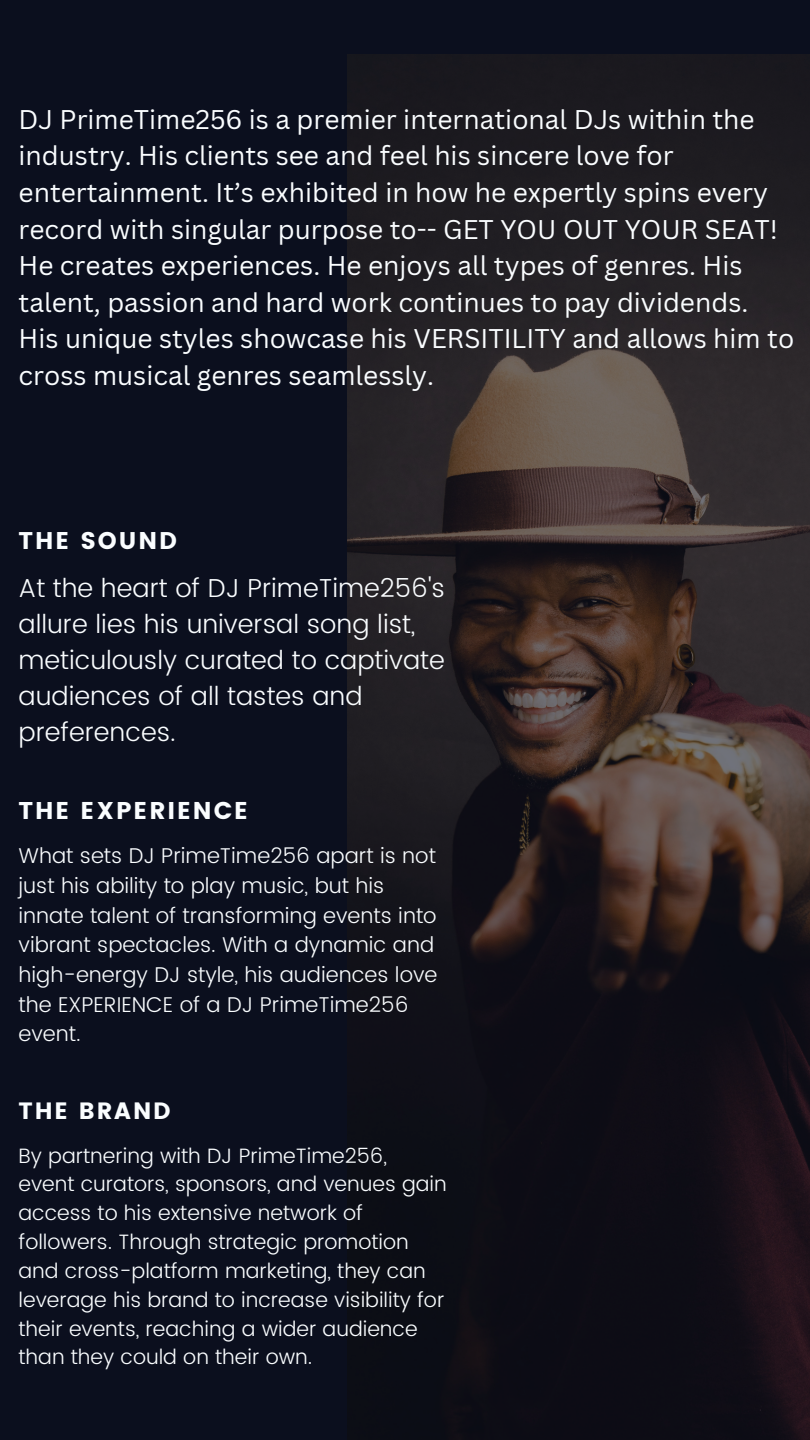
<style>
.page{position:relative;width:810px;height:1440px;background:#0b0f1e}
.page>*{position:absolute;margin:0;border:0;box-sizing:border-box;transform-origin:0 0}
.t1{font:26.3px/36.5px "Canva Sans";color:#fafdff}
.t2{font:300 26px/35.9px "Poppins";color:#fafdff}
.t3{font:24.2px "Poppins";letter-spacing:.08em;color:#fafdff}
.t4{font:24.1px "Poppins";letter-spacing:.08em;color:#fafdff}
.t5{font:23.6px "Poppins";letter-spacing:.08em;color:#fafdff}
.t6{font:300 21.4px/29.6px "Poppins";color:#fafdff}
.t7{font:300 20.8px/28.8px "Poppins";color:#fafdff}
</style>
<div class="page">
<img style="left:348px;top:54px;width:462px;height:1386px">
<h1 class="t1" style="left:19px;top:101px;width:777px">DJ PrimeTime256 is a premier international DJs within the industry. His clients see and feel his sincere love for entertainment. It’s exhibited in how he expertly spins every record with singular purpose to-- GET YOU OUT YOUR SEAT!<br>He creates experiences. He enjoys all types of genres. His talent, passion and hard work continues to pay dividends.<br>His unique styles showcase his VERSITILITY and allows him to cross musical genres seamlessly.</h1>
<p class="t4" style="left:19px;top:526px;width:160px">THE SOUND</p>
<p class="t2" style="left:19px;top:570px;width:428px">At the heart of DJ PrimeTime256's allure lies his universal song list, meticulously curated to captivate audiences of all tastes and preferences.</p>
<p class="t3" style="left:19px;top:797px;width:231px">THE EXPERIENCE</p>
<h1 class="t6" style="left:19px;top:841px;width:420px">What sets DJ PrimeTime256 apart is not just his ability to play music, but his innate talent of transforming events into vibrant spectacles. With a dynamic and high-energy DJ style, his audiences love the EXPERIENCE of a DJ PrimeTime256 event.</h1>
<h2 class="t5" style="left:19px;top:1097px;width:154px">THE BRAND</h2>
<h1 class="t7" style="left:19px;top:1141px;width:430px">By partnering with DJ PrimeTime256, event curators, sponsors, and venues gain access to his extensive network of followers. Through strategic promotion and cross-platform marketing, they can leverage his brand to increase visibility for their events, reaching a wider audience than they could on their own.</h1>
</div>
